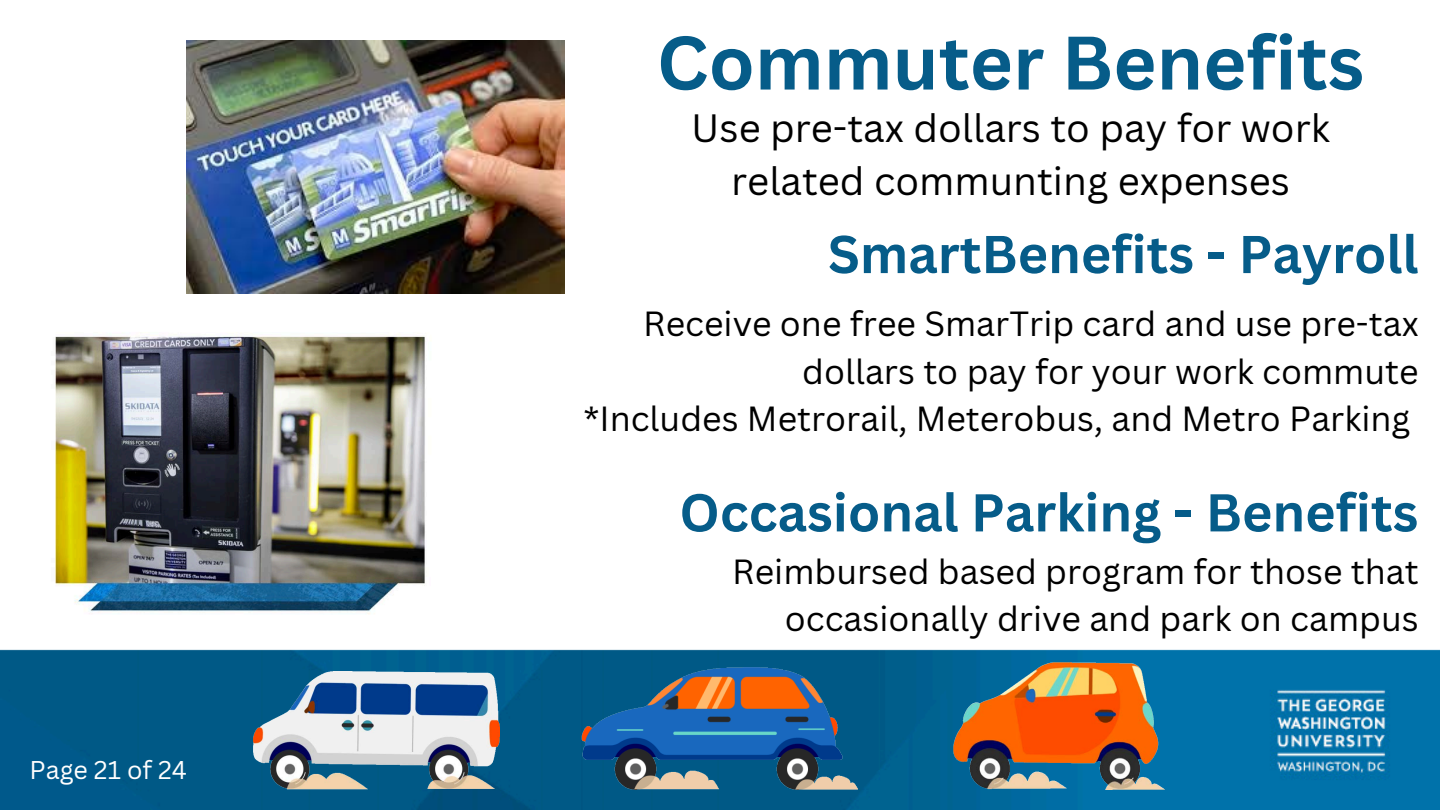
<style>
.page{position:relative;width:1440px;height:810px;background:#fff}
.page>*{position:absolute;margin:0;border:0;box-sizing:border-box;transform-origin:0 0}
.t1{font:700 74px "Canva Sans";color:#065c89}
.t2{font:700 52px "Canva Sans";color:#065c89}
.t3{font:38.5px/53.2px "Canva Sans";color:#000;text-align:center}
.t4{font:34px/47.2px "Canva Sans";color:#000;text-align:right}
.t5{font:25px "Canva Sans";color:#fff}
</style>
<div class="page">
<img style="left:0;top:40px;width:1440px;height:770px">
<img style="left:187px;top:41px;width:378px;height:252px">
<img style="left:19px;top:323px;width:443px;height:296px">
<img style="left:954px;top:663px;width:210px;height:127px">
<img style="left:582px;top:667px;width:276px;height:123px">
<img style="left:252px;top:671px;width:247px;height:119px">
<p class="t5" style="left:30px;top:752px;width:159px">Page 21 of 24</p>
<p class="t1" style="left:657px;top:11px;width:709px">Commuter Benefits</p>
<p class="t3" style="left:691px;top:101px;width:640px">Use pre-tax dollars to pay for work related communting expenses</p>
<p class="t2" style="left:828px;top:218px;width:592px">SmartBenefits - Payroll</p>
<p class="t4" style="left:583px;top:300px;width:837px">Receive one free SmarTrip card and use pre-tax dollars to pay for your work commute<br>*Includes Metrorail, Meterobus, and Metro Parking</p>
<p class="t2" style="left:679px;top:476px;width:740px">Occasional Parking - Benefits</p>
<h1 class="t4" style="left:732px;top:547px;width:688px">Reimbursed based program for those that occasionally drive and park on campus</h1>
</div>
